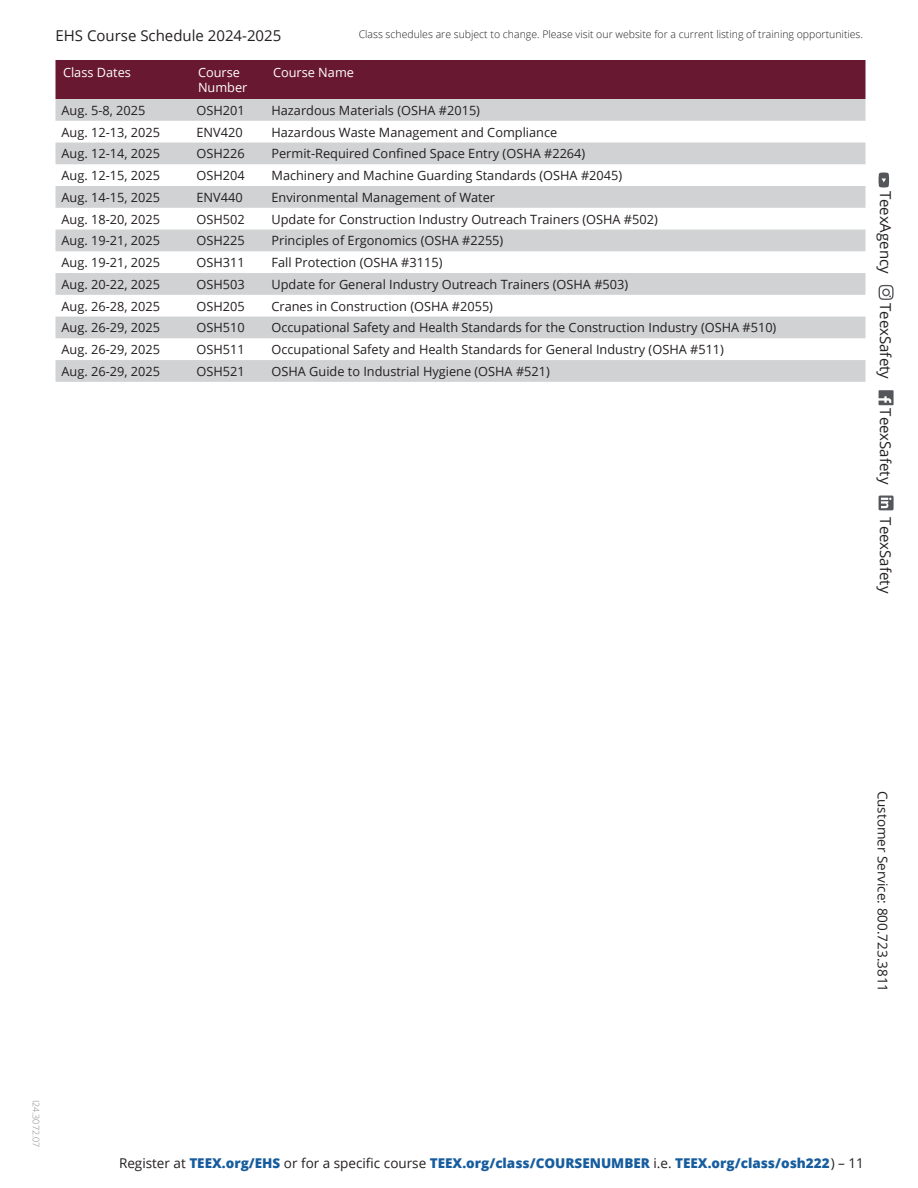
<style>
.page{position:relative;width:918px;height:1188px;background:#fff}
.page>*{position:absolute;margin:0;border:0;box-sizing:border-box;transform-origin:0 0}
.t1{font:15px "Open Sans";color:#231f20}
.t2{font:800 13.5px "Open Sans";color:#175d9e}
.t3{font:13.5px "Open Sans";color:#231f20}
.Table-Text_p{font:12.75px "Open Sans";color:#231f20}
.White_p{font:12.75px/14.2px "Open Sans";color:#fff}
.t4{font:300 10.5px "Open Sans";color:#231f20}
.t5{font:300 9px "Open Sans";color:#89878a}
.s1{font-weight:400;color:#231f20}
</style>
<div class="page">
<svg style="left:879px;top:172px;width:10px;height:16px"></svg>
<svg style="left:879px;top:285px;width:15px;height:15px"></svg>
<svg style="left:879px;top:390px;width:15px;height:15px"></svg>
<svg style="left:879px;top:496px;width:15px;height:14px"></svg>
<div style="left:56px;top:60px;width:810px;height:39px;background:#691831"></div>
<svg style="left:56px;top:99px;width:810px;height:283px;fill:#d1d2d4"></svg>
<p class="t1" style="left:56px;top:26px;width:227px">EHS Course Schedule 2024-2025</p>
<p class="t4" style="left:359px;top:27px;width:506px">Class schedules are subject to change. Please visit our website for a current listing of training opportunities.</p>
<p class="White_p" style="left:63px;top:65px;width:69px">Class Dates</p>
<p class="White_p" style="left:198px;top:65px;width:51px">Course<br>Number</p>
<p class="White_p" style="left:273px;top:65px;width:83px">Course Name</p>
<p class="Table-Text_p" style="left:62px;top:101px;width:85px">Aug. 5-8, 2025</p>
<p class="Table-Text_p" style="left:196px;top:101px;width:50px">OSH201</p>
<p class="Table-Text_p" style="left:272px;top:101px;width:210px">Hazardous Materials (OSHA #2015)</p>
<p class="Table-Text_p" style="left:62px;top:123px;width:100px">Aug. 12-13, 2025</p>
<p class="Table-Text_p" style="left:196px;top:123px;width:48px">ENV420</p>
<p class="Table-Text_p" style="left:272px;top:123px;width:287px">Hazardous Waste Management and Compliance</p>
<p class="Table-Text_p" style="left:62px;top:145px;width:100px">Aug. 12-14, 2025</p>
<p class="Table-Text_p" style="left:196px;top:145px;width:50px">OSH226</p>
<p class="Table-Text_p" style="left:272px;top:145px;width:315px">Permit-Required Confined Space Entry (OSHA #2264)</p>
<p class="Table-Text_p" style="left:62px;top:167px;width:100px">Aug. 12-15, 2025</p>
<p class="Table-Text_p" style="left:196px;top:167px;width:50px">OSH204</p>
<p class="Table-Text_p" style="left:272px;top:167px;width:352px">Machinery and Machine Guarding Standards (OSHA #2045)</p>
<p class="Table-Text_p" style="left:62px;top:188px;width:100px">Aug. 14-15, 2025</p>
<p class="Table-Text_p" style="left:196px;top:188px;width:48px">ENV440</p>
<p class="Table-Text_p" style="left:272px;top:188px;width:225px">Environmental Management of Water</p>
<p class="Table-Text_p" style="left:62px;top:210px;width:100px">Aug. 18-20, 2025</p>
<p class="Table-Text_p" style="left:196px;top:210px;width:50px">OSH502</p>
<p class="Table-Text_p" style="left:272px;top:210px;width:388px">Update for Construction Industry Outreach Trainers (OSHA #502)</p>
<p class="Table-Text_p" style="left:62px;top:232px;width:100px">Aug. 19-21, 2025</p>
<p class="Table-Text_p" style="left:196px;top:232px;width:50px">OSH225</p>
<p class="Table-Text_p" style="left:272px;top:232px;width:233px">Principles of Ergonomics (OSHA #2255)</p>
<p class="Table-Text_p" style="left:62px;top:254px;width:100px">Aug. 19-21, 2025</p>
<p class="Table-Text_p" style="left:196px;top:254px;width:50px">OSH311</p>
<p class="Table-Text_p" style="left:272px;top:254px;width:172px">Fall Protection (OSHA #3115)</p>
<p class="Table-Text_p" style="left:62px;top:275px;width:100px">Aug. 20-22, 2025</p>
<p class="Table-Text_p" style="left:196px;top:275px;width:50px">OSH503</p>
<p class="Table-Text_p" style="left:272px;top:275px;width:358px">Update for General Industry Outreach Trainers (OSHA #503)</p>
<p class="Table-Text_p" style="left:62px;top:297px;width:100px">Aug. 26-28, 2025</p>
<p class="Table-Text_p" style="left:196px;top:297px;width:50px">OSH205</p>
<p class="Table-Text_p" style="left:272px;top:297px;width:223px">Cranes in Construction (OSHA #2055)</p>
<p class="Table-Text_p" style="left:62px;top:319px;width:100px">Aug. 26-29, 2025</p>
<p class="Table-Text_p" style="left:196px;top:319px;width:50px">OSH510</p>
<p class="Table-Text_p" style="left:272px;top:319px;width:506px">Occupational Safety and Health Standards for the Construction Industry (OSHA #510)</p>
<p class="Table-Text_p" style="left:62px;top:341px;width:100px">Aug. 26-29, 2025</p>
<p class="Table-Text_p" style="left:196px;top:341px;width:50px">OSH511</p>
<p class="Table-Text_p" style="left:272px;top:341px;width:454px">Occupational Safety and Health Standards for General Industry (OSHA #511)</p>
<p class="Table-Text_p" style="left:62px;top:362px;width:100px">Aug. 26-29, 2025</p>
<p class="Table-Text_p" style="left:196px;top:362px;width:50px">OSH521</p>
<p class="Table-Text_p" style="left:272px;top:362px;width:280px">OSHA Guide to Industrial Hygiene (OSHA #521)</p>
<p class="t1" style="left:896px;top:190px;width:85px;rotate:90deg">TeexAgency</p>
<p class="t1" style="left:896px;top:303px;width:77px;rotate:90deg">TeexSafety</p>
<p class="t1" style="left:896px;top:408px;width:77px;rotate:90deg">TeexSafety</p>
<p class="t1" style="left:896px;top:517px;width:77px;rotate:90deg">TeexSafety</p>
<p class="t5" style="left:42px;top:1100px;width:49px;rotate:90deg">I24.3072.07</p>
<p class="t3" style="left:892px;top:790px;width:203px;rotate:90deg">Customer Service: 800.723.3811</p>
<p class="t2" style="left:119px;top:1152px;width:746px"><span class="s1">Register at</span> TEEX.org/EHS <span class="s1">or for a specific course</span> TEEX.org/class/COURSENUMBER <span class="s1">i.e.</span> TEEX.org/class/osh222 <span class="s1">) – 11</span></p>
</div>
